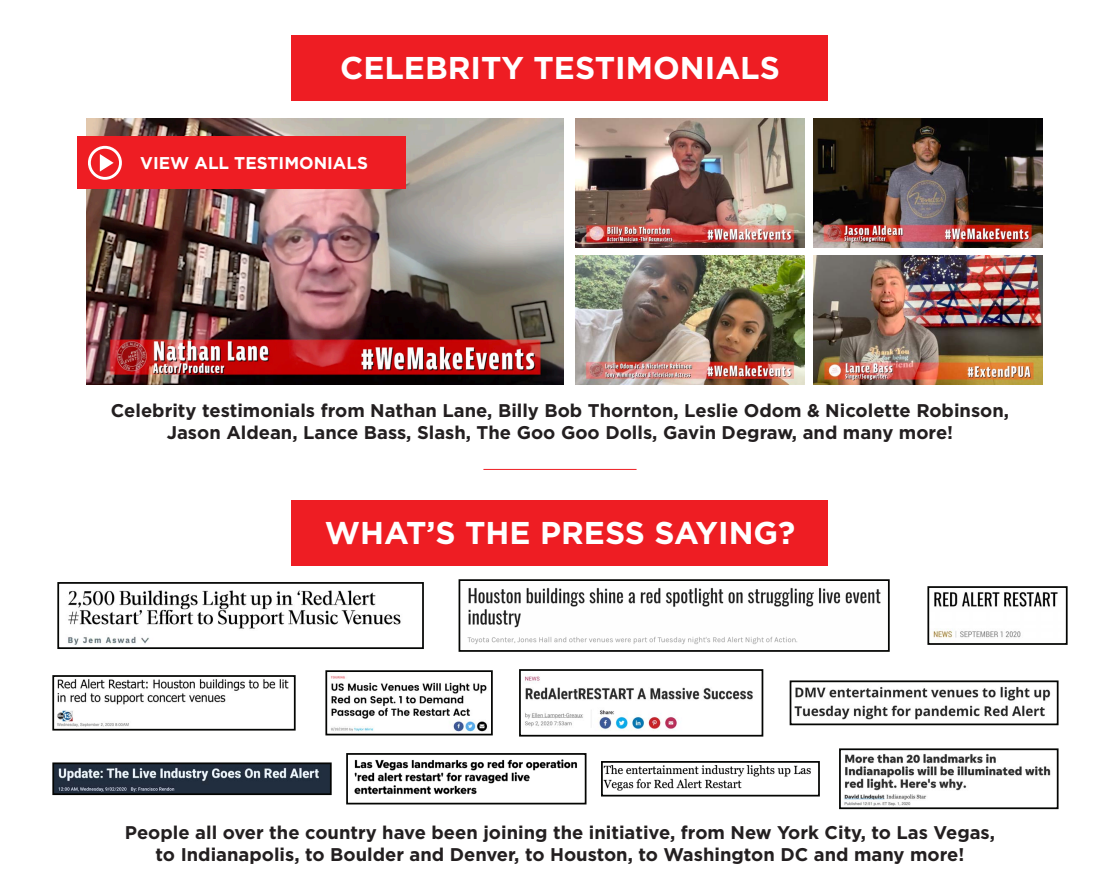
<style>
.page{position:relative;width:1120px;height:896px;background:#fff}
.page>*{position:absolute;margin:0;border:0;box-sizing:border-box;transform-origin:0 0}
.t1{font:700 31.5px "Gotham";color:#fff}
.t2{font:700 18.38px/22.1px "Gotham";color:#231f20;text-align:center}
.t3{font:700 17.06px "Gotham";color:#fff}
</style>
<div class="page">
<div style="left:292px;top:35px;width:536px;height:66px;background:#ee1d23"></div>
<div style="left:292px;top:500px;width:536px;height:66px;background:#ee1d23"></div>
<img style="left:813px;top:255px;width:230px;height:129px">
<img style="left:576px;top:118px;width:229px;height:129px">
<img style="left:576px;top:255px;width:229px;height:129px">
<img style="left:813px;top:118px;width:230px;height:129px">
<img style="left:86px;top:118px;width:478px;height:266px">
<div style="left:77px;top:136px;width:329px;height:53px;background:#ee1d23"></div>
<div style="left:88px;top:146px;width:34px;height:34px;border:3px solid #fff;border-radius:50%"></div>
<svg style="left:100px;top:154px;width:14px;height:18px"></svg>
<hr style="left:483px;top:469px;width:154px;height:1px;background:#ee1d23">
<svg style="left:927px;top:586px;width:141px;height:59px"></svg>
<svg style="left:52px;top:762px;width:280px;height:34px;background:#414b58"></svg>
<svg style="left:601px;top:761px;width:219px;height:36px"></svg>
<svg style="left:346px;top:753px;width:241px;height:52px"></svg>
<svg style="left:839px;top:748px;width:220px;height:62px"></svg>
<svg style="left:789px;top:680px;width:270px;height:46px"></svg>
<svg style="left:519px;top:669px;width:245px;height:68px"></svg>
<svg style="left:325px;top:670px;width:168px;height:66px"></svg>
<svg style="left:52px;top:675px;width:244px;height:56px"></svg>
<svg style="left:57px;top:582px;width:367px;height:67px"></svg>
<svg style="left:458px;top:579px;width:432px;height:73px"></svg>
<p class="t1" style="left:340px;top:47px;width:441px">CELEBRITY TESTIMONIALS</p>
<p class="t3" style="left:140px;top:152px;width:229px">VIEW ALL TESTIMONIALS</p>
<p class="t2" style="left:111px;top:399px;width:900px">Celebrity testimonials from Nathan Lane, Billy Bob Thornton, Leslie Odom &amp; Nicolette Robinson,<br>Jason Aldean, Lance Bass, Slash, The Goo Goo Dolls, Gavin Degraw, and many more!</p>
<p class="t1" style="left:325px;top:512px;width:472px">WHAT’S THE PRESS SAYING?</p>
<p class="t2" style="left:125px;top:821px;width:872px">People all over the country have been joining the initiative, from New York City, to Las Vegas, to Indianapolis, to Boulder and Denver, to Houston, to Washington DC and many more!</p>
</div>
